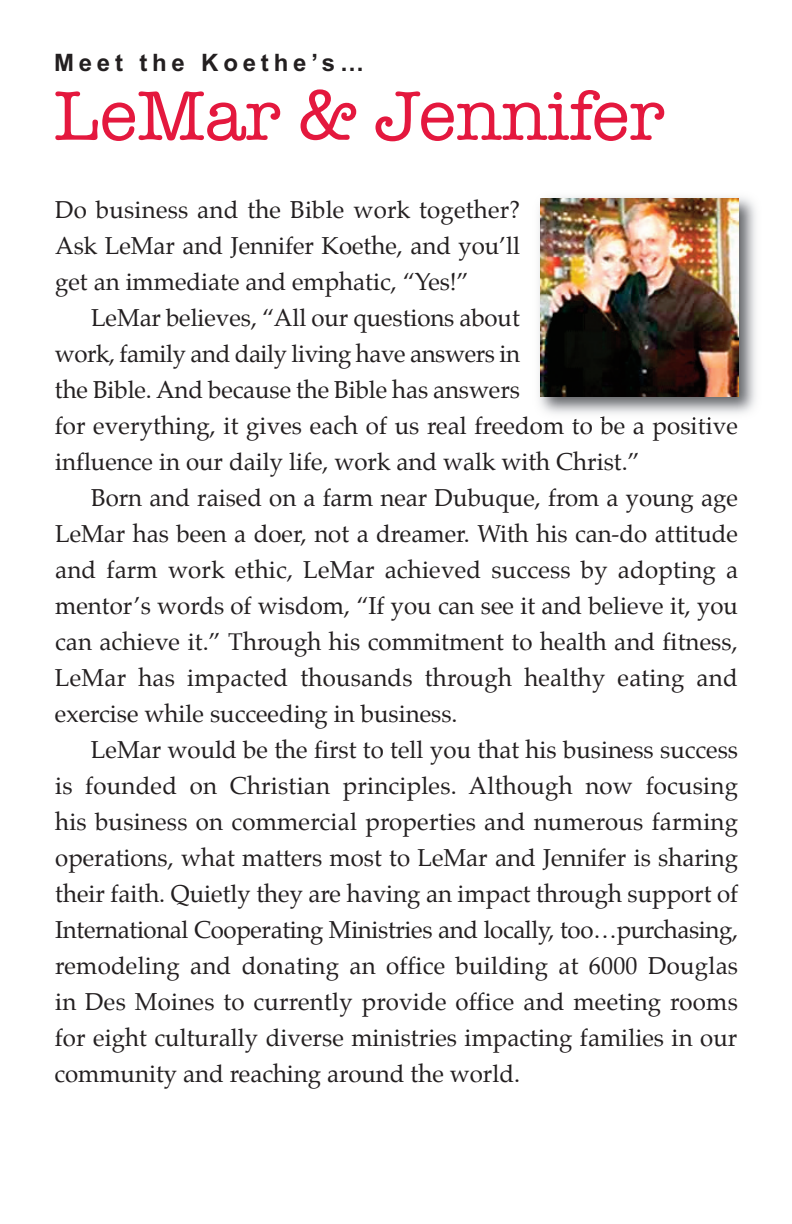
<style>
.page{position:relative;width:792px;height:1224px;background:#fff}
.page>*{position:absolute;margin:0;border:0;box-sizing:border-box;transform-origin:0 0}
.t1{font:72px "American Typewriter";letter-spacing:-.005em;color:#e4183e}
.t2{font:24px "Palatino";color:#231f20}
.t3{font:700 24px "Arial";letter-spacing:.2em;color:#231f20}
</style>
<div class="page">
<img style="left:539px;top:197px;width:217px;height:223px">
<img style="left:574px;top:416px;width:136px;height:5px">
<img style="left:540px;top:198px;width:198px;height:198px">
<p class="t3" style="left:54px;top:47px;width:312px">Meet the Koethe’s…</p>
<p class="t1" style="left:54px;top:61px;width:612px">LeMar &amp; Jennifer</p>
<p class="t2" style="left:55px;top:190px;width:467px">Do business and the Bible work together?</p>
<p class="t2" style="left:55px;top:226px;width:467px">Ask LeMar and Jennifer Koethe, and you’ll</p>
<p class="t2" style="left:55px;top:262px;width:415px">get an immediate and emphatic, “Yes!”</p>
<p class="t2" style="left:91px;top:298px;width:430px">LeMar believes, “All our questions about</p>
<p class="t2" style="left:55px;top:334px;width:467px">work, family and daily living have answers in</p>
<p class="t2" style="left:55px;top:370px;width:467px">the Bible. And because the Bible has answers</p>
<p class="t2" style="left:55px;top:406px;width:685px">for everything, it gives each of us real freedom to be a positive</p>
<p class="t2" style="left:55px;top:442px;width:586px">influence in our daily life, work and walk with Christ.”</p>
<p class="t2" style="left:91px;top:478px;width:648px">Born and raised on a farm near Dubuque, from a young age</p>
<p class="t2" style="left:55px;top:514px;width:684px">LeMar has been a doer, not a dreamer. With his can-do attitude</p>
<p class="t2" style="left:55px;top:550px;width:684px">and farm work ethic, LeMar achieved success by adopting a</p>
<p class="t2" style="left:55px;top:586px;width:684px">mentor’s words of wisdom, “If you can see it and believe it, you</p>
<p class="t2" style="left:55px;top:622px;width:684px">can achieve it.” Through his commitment to health and fitness,</p>
<p class="t2" style="left:55px;top:658px;width:684px">LeMar has impacted thousands through healthy eating and</p>
<p class="t2" style="left:55px;top:694px;width:404px">exercise while succeeding in business.</p>
<p class="t2" style="left:91px;top:730px;width:649px">LeMar would be the first to tell you that his business success</p>
<p class="t2" style="left:55px;top:766px;width:684px">is founded on Christian principles. Although now focusing</p>
<p class="t2" style="left:55px;top:802px;width:684px">his business on commercial properties and numerous farming</p>
<p class="t2" style="left:55px;top:838px;width:684px">operations, what matters most to LeMar and Jennifer is sharing</p>
<p class="t2" style="left:55px;top:874px;width:684px">their faith. Quietly they are having an impact through support of</p>
<p class="t2" style="left:55px;top:910px;width:684px">International Cooperating Ministries and locally, too…purchasing,</p>
<p class="t2" style="left:55px;top:946px;width:684px">remodeling and donating an office building at 6000 Douglas</p>
<p class="t2" style="left:55px;top:982px;width:684px">in Des Moines to currently provide office and meeting rooms</p>
<p class="t2" style="left:55px;top:1018px;width:684px">for eight culturally diverse ministries impacting families in our</p>
<p class="t2" style="left:54px;top:1054px;width:467px">community and reaching around the world.</p>
</div>
